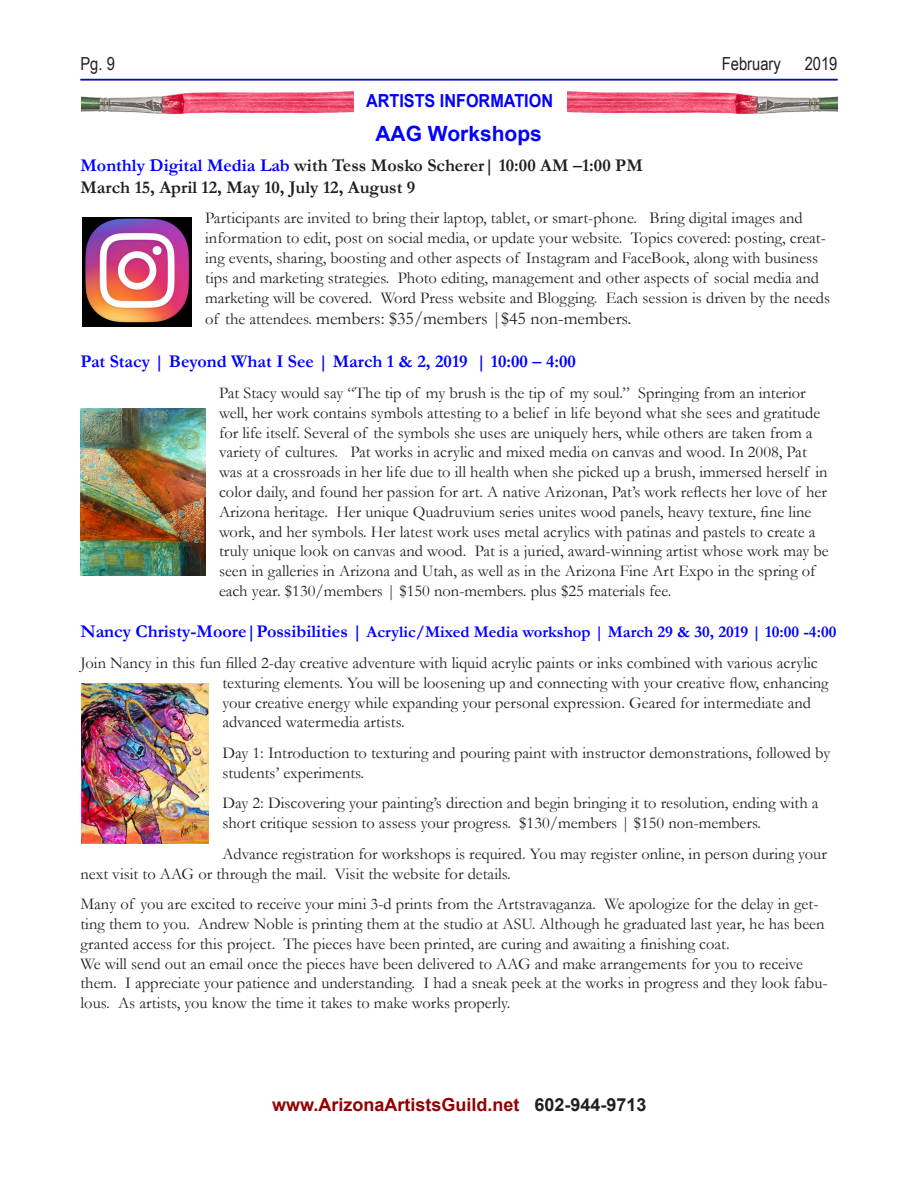
<style>
.page{position:relative;width:918px;height:1188px;background:#fff}
.page>*{position:absolute;margin:0;border:0;box-sizing:border-box;transform-origin:0 0}
.t1{font:700 21px "Arial";color:#00f}
.t2{font:700 18px/21.6px "Garamond";color:#231f20}
.t3{font:18px "Garamond";color:#231f20}
.t4{font:700 18px "Garamond";color:#00f}
.t5{font:700 18px "Arial";color:#930000}
.t6{font:700 18px "Arial";color:#00f;scale:.9 1}
.t7{font:18px "Arial Narrow";color:#231f20}
.t8{font:16.5px/19.8px "Garamond";color:#231f20}
.s1{color:#00f}
.s2{font-size:16.5px}
.s3{font-weight:700;font-size:18px;color:#00f}
.s4{font-weight:700;color:#00f}
.s5{color:#231f20}
</style>
<div class="page">
<hr style="left:80px;top:79px;width:758px;height:1px;background:#00f">
<img style="left:567px;top:90px;width:271px;height:25px">
<img style="left:82px;top:90px;width:271px;height:25px">
<img style="left:83px;top:218px;width:108px;height:108px">
<img style="left:82px;top:683px;width:127px;height:160px">
<img style="left:80px;top:409px;width:126px;height:167px">
<p class="t7" style="left:80px;top:50px;width:36px">Pg. 9</p>
<p class="t7" style="left:722px;top:50px;width:61px">February</p>
<p class="t7" style="left:805px;top:50px;width:34px">2019</p>
<p class="t6" style="left:366px;top:88px;width:209px">ARTISTS INFORMATION</p>
<p class="t1" style="left:375px;top:118px;width:168px">AAG Workshops</p>
<p class="t2" style="left:80px;top:155px;width:564px"><span class="s1">Monthly Digital Media Lab</span> with Tess Mosko Scherer| 10:00 AM –1:00 PM<br>March 15, April 12, May 10, July 12, August 9</p>
<p class="t8" style="left:205px;top:208px;width:626px">Participants are invited to bring their laptop, tablet, or smart-phone. Bring digital images and information to edit, post on social media, or update your website. Topics covered: posting, creat&shy;ing events, sharing, boosting and other aspects of Instagram and FaceBook, along with business tips and marketing strategies. Photo editing, management and other aspects of social media and marketing will be covered. Word Press website and Blogging. Each session is driven by the needs</p>
<p class="t3" style="left:205px;top:307px;width:428px"><span class="s2">of the attendees.</span> members: $35/members |$45 non-members.</p>
<p class="t4" style="left:80px;top:350px;width:497px">Pat Stacy | Beyond What I See | March 1 &amp; 2, 2019 | 10:00 – 4:00</p>
<p class="t8" style="left:219px;top:383px;width:611px">Pat Stacy would say “The tip of my brush is the tip of my soul.” Springing from an interior well, her work contains symbols attesting to a belief in life beyond what she sees and gratitude for life itself. Several of the symbols she uses are uniquely hers, while others are taken from a variety of cultures. Pat works in acrylic and mixed media on canvas and wood. In 2008, Pat was at a crossroads in her life due to ill health when she picked up a brush, immersed herself in color daily, and found her passion for art. A native Arizonan, Pat’s work reflects her love of her Arizona heritage. Her unique Quadruvium series unites wood panels, heavy texture, fine line work, and her symbols. Her latest work uses metal acrylics with patinas and pastels to create a truly unique look on canvas and wood. Pat is a juried, award-winning artist whose work may be seen in galleries in Arizona and Utah, as well as in the Arizona Fine Art Expo in the spring of each year. $130/members | $150 non-members. plus $25 materials fee.</p>
<p class="t8" style="left:80px;top:617px;width:757px;line-height:30.6px"><span class="s3">Nancy Christy-Moore|Possibilities |</span> <span class="s4">Acrylic/Mixed Media workshop | March 29 &amp; 30, 2019 | 10:00 -4:00<br></span>Join Nancy in this fun filled 2-day creative adventure with liquid acrylic paints or inks combined with various acrylic</p>
<p class="t8" style="left:222px;top:672px;width:608px">texturing elements. You will be loosening up and connecting with your creative flow, enhancing your creative energy while expanding your personal expression. Geared for intermediate and advanced watermedia artists.</p>
<p class="t8" style="left:222px;top:743px;width:610px">Day 1: Introduction to texturing and pouring paint with instructor demonstrations, followed by students’ experiments.</p>
<p class="t8" style="left:222px;top:793px;width:598px">Day 2: Discovering your painting’s direction and begin bringing it to resolution, ending with a short critique session to assess your progress. $130/members | $150 non-members.</p>
<p class="t8" style="left:80px;top:843px;width:748px;text-indent:142px">Advance registration for workshops is required. You may register online, in person during your next visit to AAG or through the mail. Visit the website for details.</p>
<p class="t8" style="left:80px;top:894px;width:749px">Many of you are excited to receive your mini 3-d prints from the Artstravaganza. We apologize for the delay in get&shy;ting them to you. Andrew Noble is printing them at the studio at ASU. Although he graduated last year, he has been granted access for this project. The pieces have been printed, are curing and awaiting a finishing coat.<br>We will send out an email once the pieces have been delivered to AAG and make arrangements for you to receive them. I appreciate your patience and understanding. I had a sneak peek at the works in progress and they look fabu&shy;lous. As artists, you know the time it takes to make works properly.</p>
<p class="t5" style="left:272px;top:1092px;width:376px">www.ArizonaArtistsGuild.net <span class="s5">602-944-9713</span></p>
</div>
